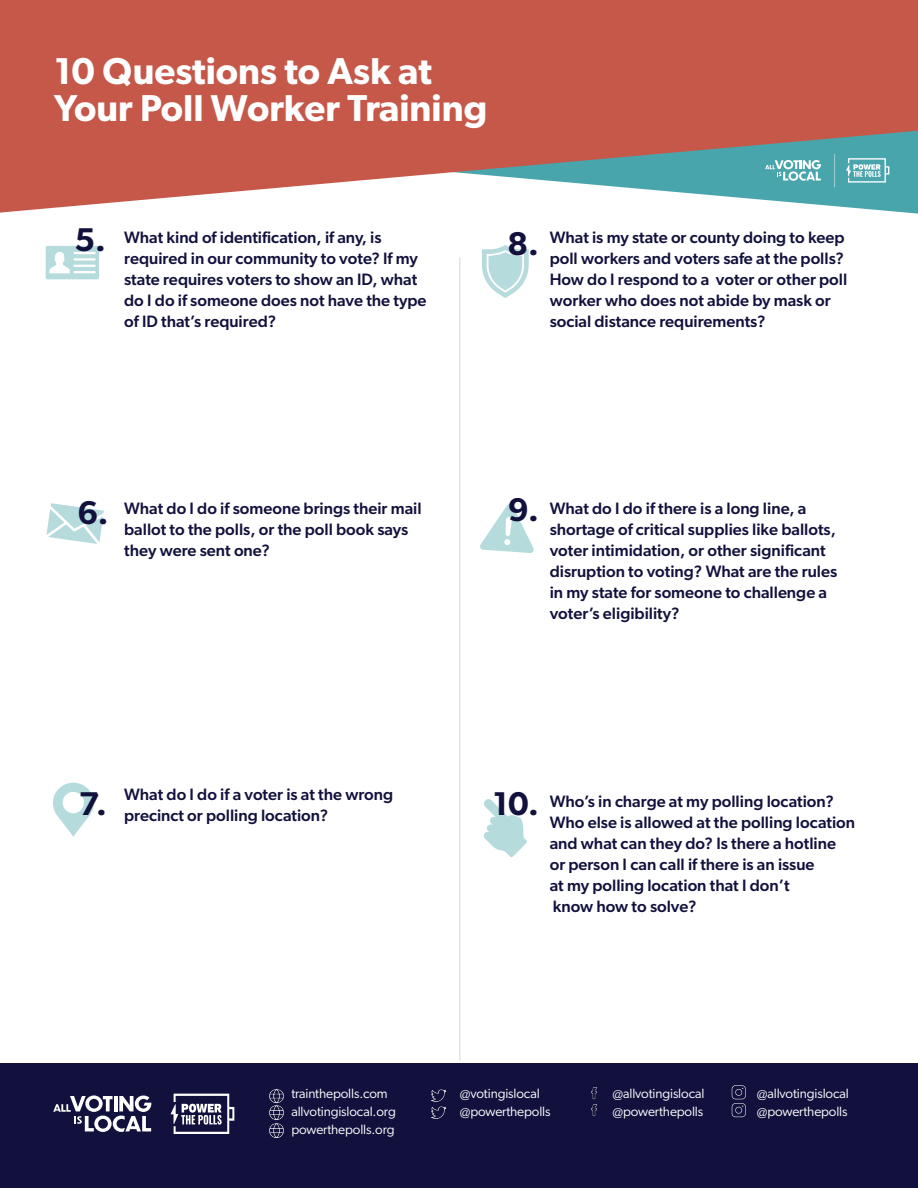
<style>
.page{position:relative;width:918px;height:1188px;background:#fff}
.page>*{position:absolute;margin:0;border:0;box-sizing:border-box;transform-origin:0 0}
.t1{font:600 37.5px/37.5px "Gibson";color:#fff}
.t2{font:600 33px "Gibson";color:#12113d}
.t3{font:500 16.5px/21px "Gibson";color:#12113d}
.t4{font:13.5px/18px "Gibson";letter-spacing:-.01em;color:#fff}
</style>
<div class="page">
<hr style="left:459px;top:257px;width:1px;height:803px;background:#e4e2e2">
<svg style="left:46px;top:503px;width:58px;height:41px"></svg>
<svg style="left:482px;top:245px;width:47px;height:53px"></svg>
<svg style="left:480px;top:504px;width:54px;height:49px"></svg>
<svg style="left:483px;top:799px;width:44px;height:58px"></svg>
<svg style="left:53px;top:783px;width:41px;height:54px"></svg>
<svg style="left:46px;top:246px;width:53px;height:33px"></svg>
<svg style="left:0;top:0;width:918px;height:213px;background:#c06e63"></svg>
<svg style="left:846px;top:158px;width:43px;height:25px"></svg>
<hr style="left:834px;top:154px;width:1px;height:33px;background:#fff">
<svg style="left:765px;top:160px;width:56px;height:21px"></svg>
<div style="left:0;top:1063px;width:918px;height:125px;background:#12113d"></div>
<svg style="left:53px;top:1095px;width:98px;height:37px"></svg>
<svg style="left:171px;top:1094px;width:63px;height:40px"></svg>
<img style="left:269px;top:1089px;width:15px;height:31px">
<img style="left:269px;top:1123px;width:15px;height:15px">
<img style="left:431px;top:1089px;width:15px;height:13px">
<img style="left:431px;top:1106px;width:15px;height:13px">
<img style="left:591px;top:1087px;width:6px;height:13px">
<img style="left:591px;top:1104px;width:6px;height:13px">
<svg style="left:732px;top:1085px;width:14px;height:32px"></svg>
<h1 class="t1" style="left:54px;top:51px;width:435px">10 Questions to Ask at<br>Your Poll Worker Training</h1>
<h2 class="t2" style="left:75px;top:220px;width:33px">5.</h2>
<p class="t3" style="left:124px;top:226px;width:304px">What kind of identification, if any, is required in our community to vote? If my state requires voters to show an ID, what do I do if someone does not have the type of ID that’s required?</p>
<h2 class="t2" style="left:508px;top:224px;width:33px">8.</h2>
<p class="t3" style="left:550px;top:226px;width:299px">What is my state or county doing to keep poll workers and voters safe at the polls?<br>How do I respond to a voter or other poll worker who does not abide by mask or social distance requirements?</p>
<h2 class="t2" style="left:77px;top:493px;width:33px">6.</h2>
<p class="t3" style="left:124px;top:498px;width:299px">What do I do if someone brings their mail ballot to the polls, or the poll book says they were sent one?</p>
<h2 class="t2" style="left:79px;top:784px;width:30px">7.</h2>
<p class="t3" style="left:124px;top:783px;width:271px">What do I do if a voter is at the wrong precinct or polling location?</p>
<h2 class="t2" style="left:508px;top:490px;width:32px">9.</h2>
<p class="t3" style="left:550px;top:498px;width:289px">What do I do if there is a long line, a shortage of critical supplies like ballots, voter intimidation, or other significant disruption to voting? What are the rules in my state for someone to challenge a voter’s eligibility?</p>
<h2 class="t2" style="left:493px;top:784px;width:48px">10.</h2>
<p class="t3" style="left:550px;top:791px;width:307px">Who’s in charge at my polling location?<br>Who else is allowed at the polling location and what can they do? Is there a hotline or person I can call if there is an issue<br>at my polling location that I don’t<br>know how to solve?</p>
<p class="t4" style="left:291px;top:1084px;width:106px">trainthepolls.com allvotingislocal.org powerthepolls.org</p>
<p class="t4" style="left:612px;top:1084px;width:94px">@allvotingislocal @powerthepolls</p>
<p class="t4" style="left:460px;top:1084px;width:92px">@votingislocal @powerthepolls</p>
<p class="t4" style="left:757px;top:1084px;width:94px">@allvotingislocal @powerthepolls</p>
</div>
